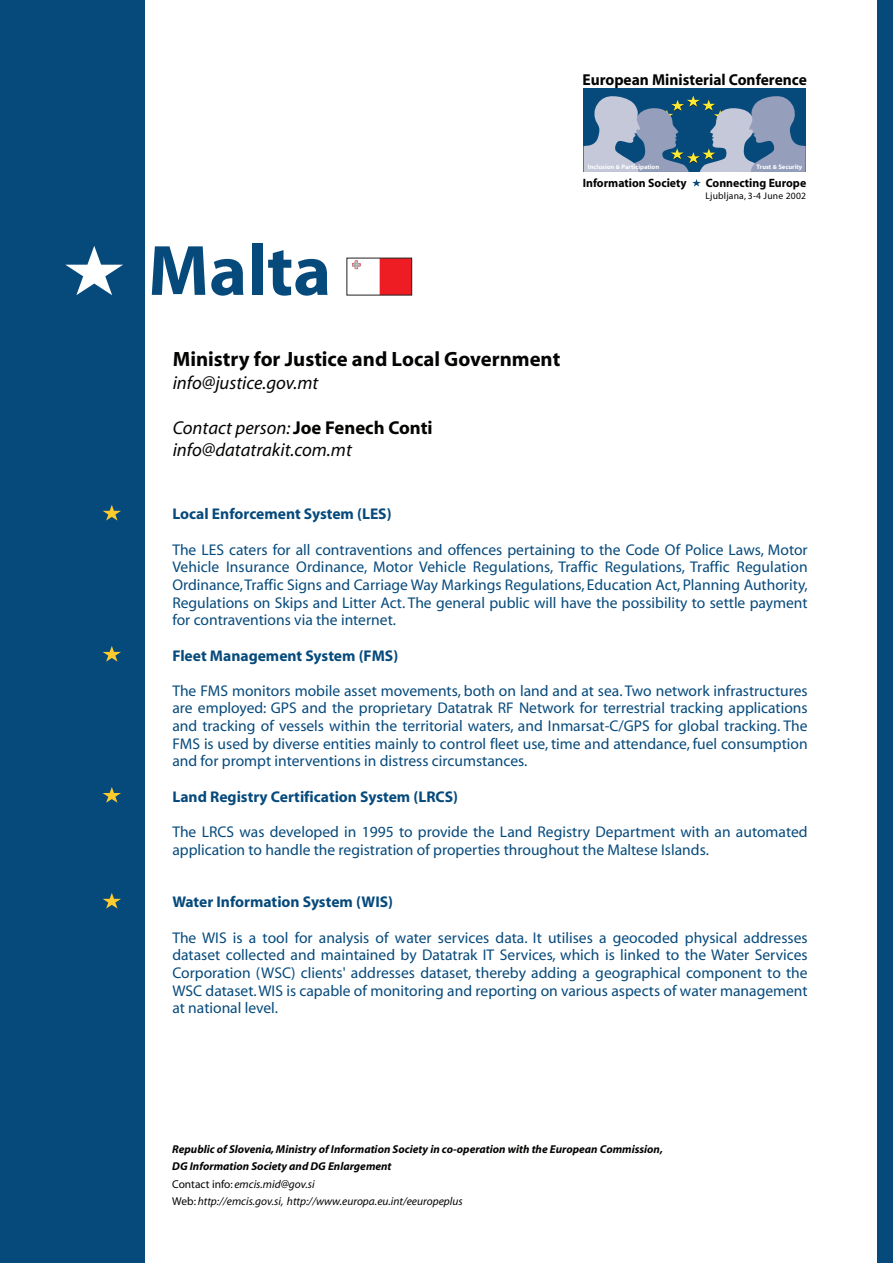
<style>
.page{position:relative;width:893px;height:1263px;background:#fff}
.page>*{position:absolute;margin:0;border:0;box-sizing:border-box;transform-origin:0 0}
.t1{font:700 72px "Myriad";color:#064a7c}
.t2{font:700 20.7px "Myriad";color:#040503}
.t3{font:italic 18.6px/22.4px "Myriad";color:#040503}
.t4{font:700 15.9px "Myriad";color:#040503}
.t5{font:15.6px/17.7px "Myriad";color:#064a7c;text-align:justify}
.t6{font:700 15.6px "Myriad";color:#064a7c}
.t7{font:700 12.15px "Myriad";color:#040503}
.t8{font:italic 700 11.4px/17.7px "Myriad";color:#040503}
.t9{font:9.6px "Myriad";letter-spacing:.02em;color:#040503}
.t10{font:700 6.6px "Myriad";color:#fdfefe}
.s1{font-size:6px}
.s2{font-weight:700;font-style:normal}
.s3{font-weight:400;font-style:normal}
.s4{font-weight:400}
</style>
<div class="page">
<svg style="left:346px;top:258px;width:66px;height:37px"></svg>
<div style="left:0;top:0;width:145px;height:1263px;background:#064a7c"></div>
<div style="left:877px;top:0;width:16px;height:1263px;background:#064a7c"></div>
<div style="left:584px;top:88px;width:222px;height:84px;background:#064a7c"></div>
<svg style="left:692px;top:179px;width:9px;height:8px"></svg>
<svg style="left:584px;top:96px;width:222px;height:76px"></svg>
<svg style="left:65px;top:246px;width:58px;height:49px"></svg>
<svg style="left:103px;top:505px;width:18px;height:15px"></svg>
<svg style="left:103px;top:646px;width:18px;height:16px"></svg>
<svg style="left:103px;top:787px;width:18px;height:16px"></svg>
<svg style="left:103px;top:893px;width:18px;height:15px"></svg>
<p class="t4" style="left:583px;top:71px;width:226px">European Ministerial Conference</p>
<p class="t10" style="left:588px;top:163px;width:73px">Inclusion <span class="s1">&amp;</span> Participation</p>
<p class="t10" style="left:757px;top:163px;width:47px">Trust <span class="s1">&amp;</span> Security</p>
<p class="t7" style="left:583px;top:176px;width:105px">Information Society</p>
<p class="t7" style="left:706px;top:176px;width:102px">Connecting Europe</p>
<h1 class="t1" style="left:148px;top:234px;width:185px">Malta</h1>
<h2 class="t2" style="left:173px;top:349px;width:389px">Ministry for Justice and Local Government</h2>
<p class="t3" style="left:173px;top:372px;width:147px">info@justice.gov.mt</p>
<p class="t3" style="left:173px;top:417px;width:262px">Contact person: <span class="s2">Joe Fenech Conti </span>info@datatrakit.com.mt</p>
<p class="t9" style="left:705px;top:191px;width:102px">Ljubljana, 3-4 June 2002</p>
<p class="t6" style="left:172px;top:506px;width:221px">Local Enforcement System (LES)</p>
<p class="t5" style="left:172px;top:541px;width:637px">The LES caters for all contraventions and offences pertaining to the Code Of Police Laws, Motor Vehicle Insurance Ordinance, Motor Vehicle Regulations, Traffic Regulations, Traffic Regulation Ordinance,Traffic Signs and Carriage Way Markings Regulations, Education Act, Planning Authority, Regulations on Skips and Litter Act. The general public will have the possibility to settle payment for contraventions via the internet.</p>
<p class="t6" style="left:172px;top:647px;width:227px">Fleet Management System (FMS)</p>
<p class="t5" style="left:172px;top:682px;width:637px">The FMS monitors mobile asset movements, both on land and at sea. Two network infrastructures are employed: GPS and the proprietary Datatrak RF Network for terrestrial tracking applications and tracking of vessels within the territorial waters, and Inmarsat-C/GPS for global tracking. The FMS is used by diverse entities mainly to control fleet use, time and attendance, fuel consumption and for prompt interventions in distress circumstances.</p>
<p class="t6" style="left:172px;top:788px;width:287px">Land Registry Certification System (LRCS)</p>
<p class="t5" style="left:172px;top:823px;width:637px">The LRCS was developed in 1995 to provide the Land Registry Department with an automated application to handle the registration of properties throughout the Maltese Islands.</p>
<p class="t6" style="left:172px;top:894px;width:222px">Water Information System (WIS)</p>
<p class="t5" style="left:172px;top:929px;width:637px">The WIS is a tool for analysis of water services data. It utilises a geocoded physical addresses dataset collected and maintained by Datatrak IT Services, which is linked to the Water Services Corporation (WSC) clients' addresses dataset, thereby adding a geographical component to the WSC dataset.WIS is capable of monitoring and reporting on various aspects of water management at national level.</p>
<p class="t8" style="left:172px;top:1140px;width:492px">Republic of Slovenia, Ministry of Information Society in co-operation with the European Commission, DG Information Society and DG Enlargement<br><span class="s3">Contact info:</span> <span class="s4">emcis.mid@gov.si<br></span><span class="s3">Web:</span> <span class="s4">http://emcis.gov.si, http://www.europa.eu.int/eeuropeplus</span></p>
</div>
